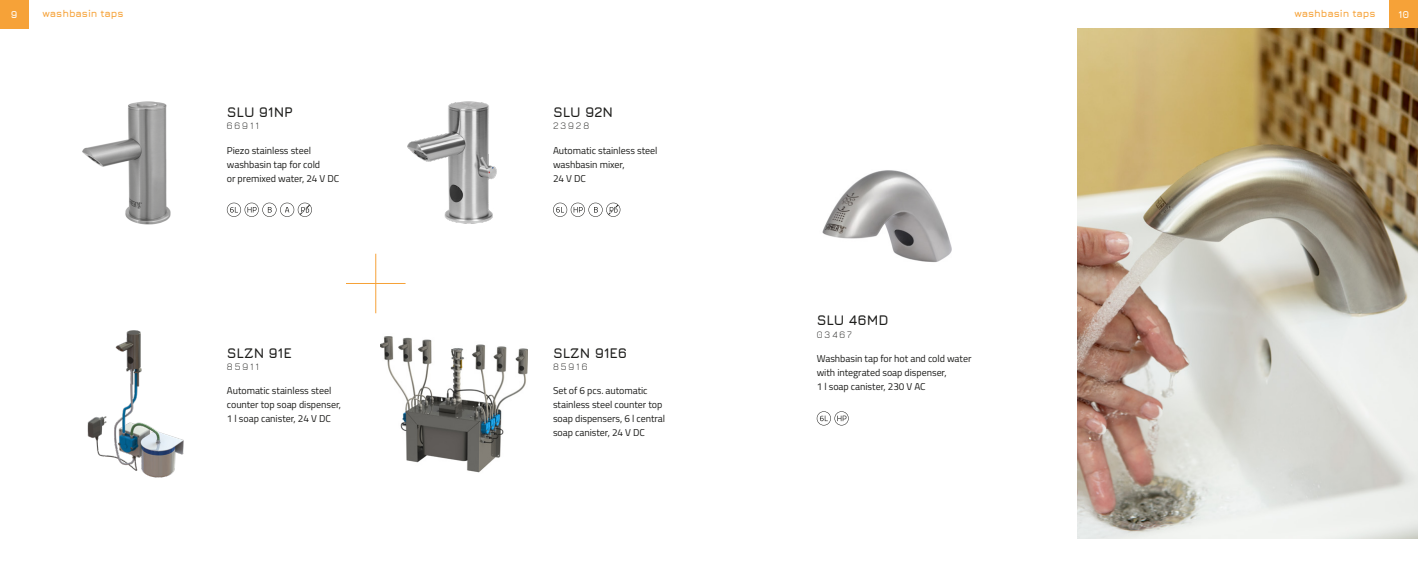
<style>
.page{position:relative;width:1418px;height:567px;background:#fff}
.page>*{position:absolute;margin:0;border:0;box-sizing:border-box;transform-origin:0 0}
.t1{font:700 14px "Jura";letter-spacing:-.005em;color:#1d1d1b}
.t2{font:10px/14px "Titillium";letter-spacing:-.005em;color:#1d1d1b}
.t3{font:700 10px "Jura";letter-spacing:-.005em;color:#f6a238}
.t4{font:300 10px "Jura";letter-spacing:.2em;color:#1d1d1b}
.t5{font:700 10px "Jura";color:#fff}
</style>
<div class="page">
<div style="left:1389px;top:0;width:28px;height:28px;background:#f6a238"></div>
<div style="left:0;top:0;width:28px;height:28px;background:#f6a238"></div>
<hr style="left:346px;top:283px;width:59px;height:1px;background:#f6a238">
<hr style="left:375px;top:254px;width:1px;height:59px;background:#f6a238">
<img style="left:82px;top:101px;width:89px;height:124px">
<img style="left:380px;top:336px;width:147px;height:137px">
<img style="left:407px;top:101px;width:90px;height:123px">
<img style="left:87px;top:330px;width:97px;height:148px">
<svg style="left:816px;top:411px;width:32px;height:14px"></svg>
<svg style="left:553px;top:203px;width:67px;height:14px"></svg>
<img style="left:822px;top:170px;width:130px;height:92px">
<img style="left:1077px;top:28px;width:340px;height:511px">
<svg style="left:227px;top:203px;width:85px;height:14px"></svg>
<p class="t3" style="left:43px;top:7px;width:82px">washbasin taps</p>
<p class="t3" style="left:1294px;top:7px;width:82px">washbasin taps</p>
<p class="t5" style="left:11px;top:7px;width:8px">9</p>
<p class="t5" style="left:1398px;top:7px;width:12px">10</p>
<h1 class="t1" style="left:227px;top:102px;width:67px">SLU 91NP</h1>
<h1 class="t1" style="left:553px;top:102px;width:62px">SLU 92N</h1>
<p class="t4" style="left:227px;top:119px;width:34px">66911</p>
<p class="t4" style="left:553px;top:119px;width:38px">23928</p>
<p class="t2" style="left:227px;top:142px;width:114px">Piezo stainless steel washbasin tap for cold<br>or premixed water, 24 V DC</p>
<p class="t2" style="left:553px;top:142px;width:106px">Automatic stainless steel washbasin mixer,<br>24 V DC</p>
<h1 class="t1" style="left:227px;top:343px;width:66px">SLZN 91E</h1>
<p class="t4" style="left:227px;top:360px;width:34px">85911</p>
<p class="t2" style="left:227px;top:383px;width:116px">Automatic stainless steel counter top soap dispenser,<br>1 l soap canister, 24 V DC</p>
<h1 class="t1" style="left:553px;top:343px;width:76px">SLZN 91E6</h1>
<p class="t4" style="left:553px;top:360px;width:36px">85916</p>
<p class="t2" style="left:553px;top:383px;width:114px">Set of 6 pcs. automatic stainless steel counter top soap dispensers, 6 l central soap canister, 24 V DC</p>
<h1 class="t1" style="left:816px;top:310px;width:73px">SLU 46MD</h1>
<p class="t4" style="left:816px;top:327px;width:37px">03467</p>
<p class="t2" style="left:816px;top:351px;width:156px">Washbasin tap for hot and cold water with integrated soap dispenser,<br>1 l soap canister, 230 V AC</p>
</div>
